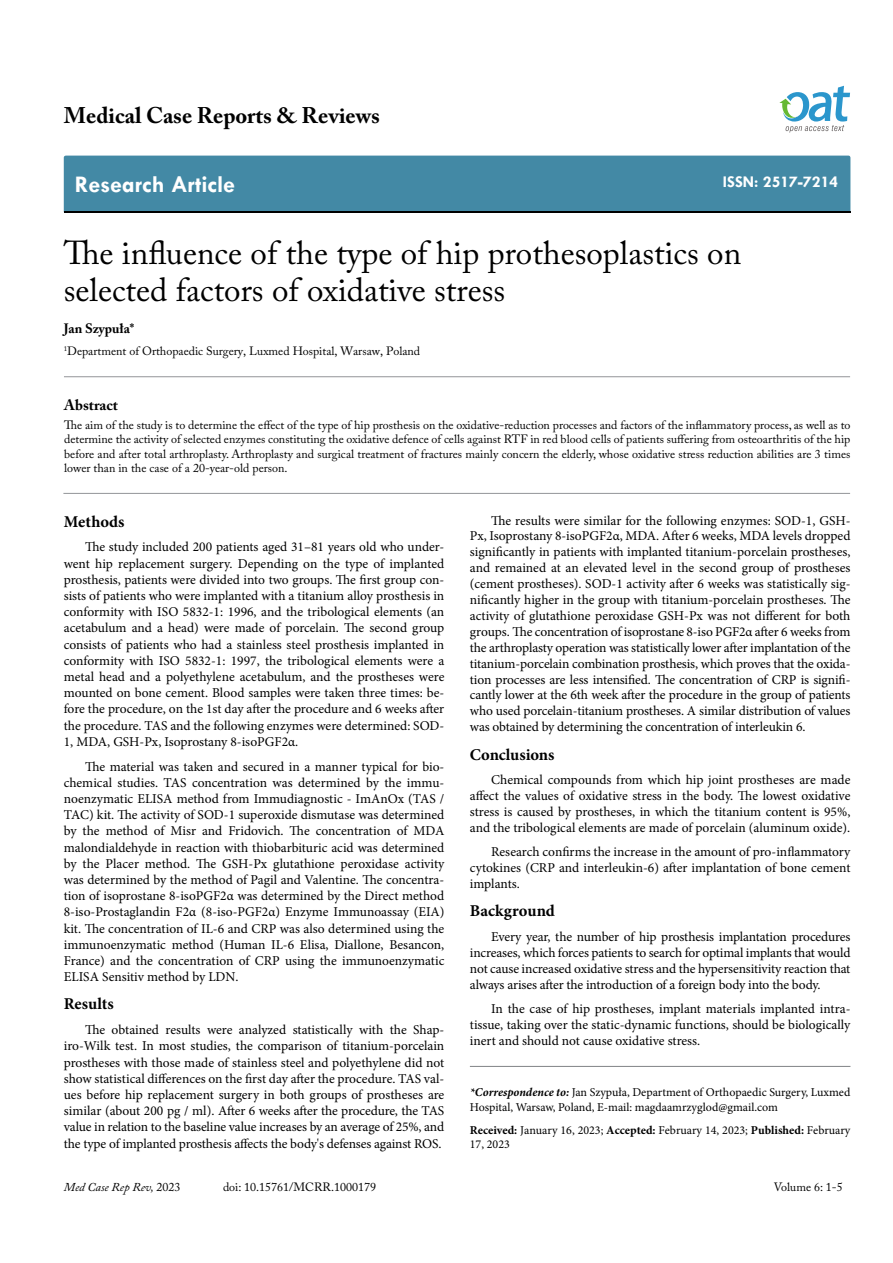
<style>
.page{position:relative;width:893px;height:1263px;background:#fff}
.page>*{position:absolute;margin:0;border:0;box-sizing:border-box;transform-origin:0 0}
.t1{font:33px/37.5px "Adobe Caslon Pro";color:#000}
.t2{font:700 24px "Tw Cen";color:#fff}
.t3{font:700 22.5px "Adobe Caslon Pro";color:#000}
.t4{font:700 16.5px "Minion Pro";color:#000}
.t5{font:700 16.5px "Tw Cen";color:#fff}
.t6{font:700 15px "Adobe Caslon Pro";color:#000}
.t7{font:13.5px/16.2px "Minion Pro";letter-spacing:-.005em;color:#000;text-align:justify}
.t8{font:700 13.5px "Adobe Caslon Pro";color:#000}
.t9{font:12px/14.4px "Adobe Caslon Pro";color:#000;text-align:justify}
.t10{font:12px/14.4px "Minion Pro";color:#000}
.t11{font:italic 12px "Adobe Caslon Pro";color:#000}
.s1{font-weight:700;font-style:italic}
.s2{font-weight:700}
.s3{font-style:normal}
</style>
<div class="page">
<div style="left:64px;top:156px;width:786px;height:56px;background:#4389a5"></div>
<svg style="left:779px;top:86px;width:71px;height:47px"></svg>
<hr style="left:470px;top:1066px;width:380px;height:1px;background:#808285">
<hr style="left:64px;top:376px;width:786px;height:1px;background:#939598">
<hr style="left:63px;top:493px;width:787px;height:1px;background:#939598">
<h3 class="t3" style="left:64px;top:102px;width:317px">Medical Case Reports &amp; Reviews</h3>
<h2 class="t2" style="left:75px;top:170px;width:162px">Research Article</h2>
<p class="t5" style="left:723px;top:172px;width:117px">ISSN: 2517-7214</p>
<h1 class="t1" style="left:64px;top:234px;width:679px">The influence of the type of hip prothesoplastics on selected factors of oxidative stress</h1>
<p class="t8" style="left:64px;top:321px;width:72px">Jan Szypuła*</p>
<p class="t9" style="left:64px;top:344px;width:358px"><sup>1</sup>Department of Orthopaedic Surgery, Luxmed Hospital, Warsaw, Poland</p>
<p class="t6" style="left:64px;top:396px;width:55px">Abstract</p>
<p class="t9" style="left:64px;top:417px;width:788px">The aim of the study is to determine the effect of the type of hip prosthesis on the oxidative-reduction processes and factors of the inflammatory process, as well as to determine the activity of selected enzymes constituting the oxidative defence of cells against RTF in red blood cells of patients suffering from osteoarthritis of the hip before and after total arthroplasty. Arthroplasty and surgical treatment of fractures mainly concern the elderly, whose oxidative stress reduction abilities are 3 times lower than in the case of a 20-year-old person.</p>
<p class="t4" style="left:64px;top:510px;width:62px">Methods</p>
<p class="t7" style="left:64px;top:539px;width:382px;text-indent:21px">The study included 200 patients aged 31–81 years old who under&shy;went hip replacement surgery. Depending on the type of implanted prosthesis, patients were divided into two groups. The first group con&shy;sists of patients who were implanted with a titanium alloy prosthesis in conformity with ISO 5832-1: 1996, and the tribological elements (an acetabulum and a head) were made of porcelain. The second group consists of patients who had a stainless steel prosthesis implanted in conformity with ISO 5832-1: 1997, the tribological elements were a metal head and a polyethylene acetabulum, and the prostheses were mounted on bone cement. Blood samples were taken three times: be&shy;fore the procedure, on the 1st day after the procedure and 6 weeks after the procedure. TAS and the following enzymes were determined: SOD-1, MDA, GSH-Px, Isoprostany 8-isoPGF2α.</p>
<p class="t7" style="left:64px;top:758px;width:382px;text-indent:21px">The material was taken and secured in a manner typical for bio&shy;chemical studies. TAS concentration was determined by the immu&shy;noenzymatic ELISA method from Immudiagnostic - ImAnOx (TAS / TAC) kit. The activity of SOD-1 superoxide dismutase was determined by the method of Misr and Fridovich. The concentration of MDA malondialdehyde in reaction with thiobarbituric acid was determined by the Placer method. The GSH-Px glutathione peroxidase activity was determined by the method of Pagil and Valentine. The concentra&shy;tion of isoprostane 8-isoPGF2α was determined by the Direct method 8-iso-Prostaglandin F2α (8-iso-PGF2α) Enzyme Immunoassay (EIA) kit. The concentration of IL-6 and CRP was also determined using the immunoenzymatic method (Human IL-6 Elisa, Diallone, Besancon, France) and the concentration of CRP using the immunoenzymatic ELISA Sensitiv method by LDN.</p>
<p class="t4" style="left:64px;top:992px;width:52px">Results</p>
<p class="t7" style="left:64px;top:1022px;width:382px;text-indent:21px">The obtained results were analyzed statistically with the Shap&shy;iro-Wilk test. In most studies, the comparison of titanium-porcelain prostheses with those made of stainless steel and polyethylene did not show statistical differences on the first day after the procedure. TAS val&shy;ues before hip replacement surgery in both groups of prostheses are similar (about 200 pg / ml). After 6 weeks after the procedure, the TAS value in relation to the baseline value increases by an average of 25%, and the type of implanted prosthesis affects the body's defenses against ROS.</p>
<p class="t7" style="left:470px;top:512px;width:382px;text-indent:21px">The results were similar for the following enzymes: SOD-1, GSH-Px, Isoprostany 8-isoPGF2α, MDA. After 6 weeks, MDA levels dropped significantly in patients with implanted titanium-porcelain prostheses, and remained at an elevated level in the second group of prostheses (cement prostheses). SOD-1 activity after 6 weeks was statistically sig&shy;nificantly higher in the group with titanium-porcelain prostheses. The activity of glutathione peroxidase GSH-Px was not different for both groups. The concentration of isoprostane 8-iso PGF2α after 6 weeks from the arthroplasty operation was statistically lower after implantation of the titanium-porcelain combination prosthesis, which proves that the oxida&shy;tion processes are less intensified. The concentration of CRP is signifi&shy;cantly lower at the 6th week after the procedure in the group of patients who used porcelain-titanium prostheses. A similar distribution of values was obtained by determining the concentration of interleukin 6.</p>
<p class="t4" style="left:470px;top:743px;width:86px">Conclusions</p>
<p class="t7" style="left:470px;top:772px;width:382px;text-indent:21px">Chemical compounds from which hip joint prostheses are made affect the values of oxidative stress in the body. The lowest oxidative stress is caused by prostheses, in which the titanium content is 95%, and the tribological elements are made of porcelain (aluminum oxide).</p>
<p class="t7" style="left:470px;top:844px;width:382px;text-indent:21px">Research confirms the increase in the amount of pro-inflammatory cytokines (CRP and interleukin-6) after implantation of bone cement implants.</p>
<p class="t4" style="left:470px;top:899px;width:87px">Background</p>
<p class="t7" style="left:470px;top:929px;width:382px;text-indent:21px">Every year, the number of hip prosthesis implantation procedures increases, which forces patients to search for optimal implants that would not cause increased oxidative stress and the hypersensitivity reaction that always arises after the introduction of a foreign body into the body.</p>
<p class="t7" style="left:470px;top:1001px;width:382px;text-indent:21px">In the case of hip prostheses, implant materials implanted intra&shy;tissue, taking over the static-dynamic functions, should be biologically inert and should not cause oxidative stress.</p>
<p class="t10" style="left:470px;top:1085px;width:382px"><span class="s1">*Correspondence to:</span> Jan Szypuła, Department of Orthopaedic Surgery, Luxmed<br>Hospital, Warsaw, Poland, E-mail: magdaamrzyglod@gmail.com</p>
<p class="t10" style="left:470px;top:1123px;width:382px"><span class="s2">Received:</span> January 16, 2023; <span class="s2">Accepted:</span> February 14, 2023; <span class="s2">Published:</span> February<br>17, 2023</p>
<p class="t11" style="left:64px;top:1180px;width:118px">Med Case Rep Rev, <span class="s3">2023</span></p>
<p class="t9" style="left:223px;top:1180px;width:155px">doi: 10.15761/MCRR.1000179</p>
<p class="t9" style="left:774px;top:1180px;width:71px">Volume 6: 1-5</p>
</div>
